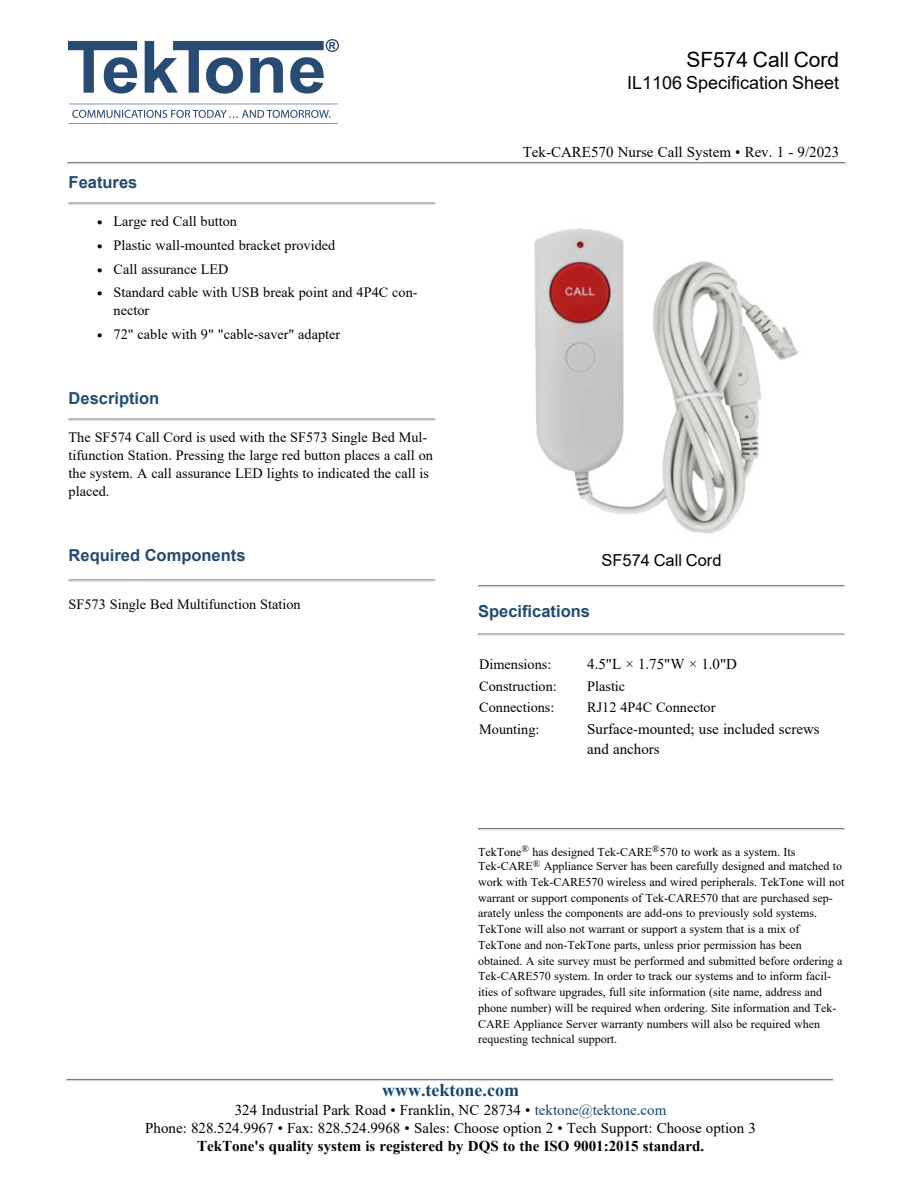
<style>
.page{position:relative;width:918px;height:1188px;background:#fff}
.page>*{position:absolute;margin:0;border:0;box-sizing:border-box;transform-origin:0 0}
.t1{font:21px "Arial";color:#000}
.t2{font:18px "Arial";color:#000}
.t3{font:700 18px "Times New Roman";color:#17466e}
.t4{font:700 16.5px "Arial";color:#234b70}
.t5{font:16.5px "Arial";color:#000}
.t6{font:15px/18px "Times New Roman";color:#000;text-align:center}
.t7{font:700 15px "Times New Roman";color:#000}
.t8{font:14.25px/18px "Times New Roman";color:#000}
.t9{font:12px/15.8px "Times New Roman";color:#000}
.s1{color:#17466e}
</style>
<div class="page">
<img style="left:534px;top:228px;width:264px;height:306px">
<svg style="left:69px;top:202px;width:366px;height:3px"></svg>
<svg style="left:69px;top:418px;width:366px;height:3px"></svg>
<svg style="left:69px;top:579px;width:366px;height:3px"></svg>
<svg style="left:478px;top:585px;width:367px;height:2px"></svg>
<svg style="left:478px;top:633px;width:367px;height:3px"></svg>
<svg style="left:478px;top:828px;width:367px;height:2px"></svg>
<img style="left:69px;top:39px;width:270px;height:85px">
<svg style="left:68px;top:162px;width:778px;height:2px;background:#ababab"></svg>
<svg style="left:66px;top:1079px;width:768px;height:2px;background:#a9a9a9"></svg>
<h1 class="t1" style="left:686px;top:52px;width:154px">SF574 Call Cord</h1>
<h2 class="t2" style="left:627px;top:76px;width:214px">IL1106 Specification Sheet</h2>
<h3 class="t4" style="left:69px;top:176px;width:70px">Features</h3>
<p class="t8" style="left:97px;top:214px;width:142px">● Large red Call button</p>
<p class="t8" style="left:97px;top:238px;width:240px">● Plastic wall-mounted bracket provided</p>
<p class="t8" style="left:97px;top:261px;width:133px">● Call assurance LED</p>
<p class="t8" style="left:114px;top:285px;width:305px;text-indent:-17px">● Standard cable with USB break point and 4P4C con&shy;nector</p>
<p class="t8" style="left:97px;top:327px;width:245px">● 72" cable with 9" "cable-saver" adapter</p>
<h3 class="t4" style="left:69px;top:392px;width:92px">Description</h3>
<p class="t8" style="left:69px;top:430px;width:366px">The SF574 Call Cord is used with the SF573 Single Bed Mul&shy;tifunction Station. Pressing the large red button places a call on the system. A call assurance LED lights to indicated the call is placed.</p>
<h3 class="t4" style="left:69px;top:549px;width:178px">Required Components</h3>
<p class="t8" style="left:69px;top:597px;width:233px">SF573 Single Bed Multifunction Station</p>
<p class="t6" style="left:523px;top:145px;width:318px">Tek-CARE570 Nurse Call System • Rev. 1 - 9/2023</p>
<h3 class="t5" style="left:601px;top:554px;width:122px">SF574 Call Cord</h3>
<h3 class="t4" style="left:478px;top:605px;width:113px">Specifications</h3>
<p class="t8" style="left:479px;top:656px;width:74px">Dimensions:</p>
<p class="t6" style="left:587px;top:657px;width:151px">4.5"L × 1.75"W × 1.0"D</p>
<p class="t8" style="left:479px;top:679px;width:79px">Construction:</p>
<p class="t8" style="left:587px;top:679px;width:39px">Plastic</p>
<p class="t8" style="left:479px;top:700px;width:77px">Connections:</p>
<p class="t8" style="left:587px;top:700px;width:130px">RJ12 4P4C Connector</p>
<p class="t8" style="left:479px;top:721px;width:62px">Mounting:</p>
<p class="t6" style="left:587px;top:721px;width:234px;line-height:19.2px;text-align:left">Surface-mounted; use included screws and anchors</p>
<p class="t9" style="left:478px;top:845px;width:366px;line-height:14.7px">TekTone<sup>®</sup> has designed Tek-CARE<sup>®</sup>570 to work as a system. Its<br>Tek-CARE<sup>®</sup> Appliance Server has been carefully designed and matched to</p>
<p class="t9" style="left:478px;top:875px;width:368px">work with Tek-CARE570 wireless and wired peripherals. TekTone will not warrant or support components of Tek-CARE570 that are purchased sep&shy;arately unless the components are add-ons to previously sold systems.<br>TekTone will also not warrant or support a system that is a mix of TekTone and non-TekTone parts, unless prior permission has been obtained. A site survey must be performed and submitted before ordering a Tek-CARE570 system. In order to track our systems and to inform facil&shy;ities of software upgrades, full site information (site name, address and phone number) will be required when ordering. Site information and Tek-CARE Appliance Server warranty numbers will also be required when requesting technical support.</p>
<h2 class="t3" style="left:382px;top:1084px;width:138px">www.tektone.com</h2>
<p class="t6" style="left:145px;top:1102px;width:612px">324 Industrial Park Road • Franklin, NC 28734 • <span class="s1">tektone@tektone.com<br></span>Phone: 828.524.9967 • Fax: 828.524.9968 • Sales: Choose option 2 • Tech Support: Choose option 3</p>
<p class="t7" style="left:197px;top:1141px;width:509px">TekTone's quality system is registered by DQS to the ISO 9001:2015 standard.</p>
</div>
